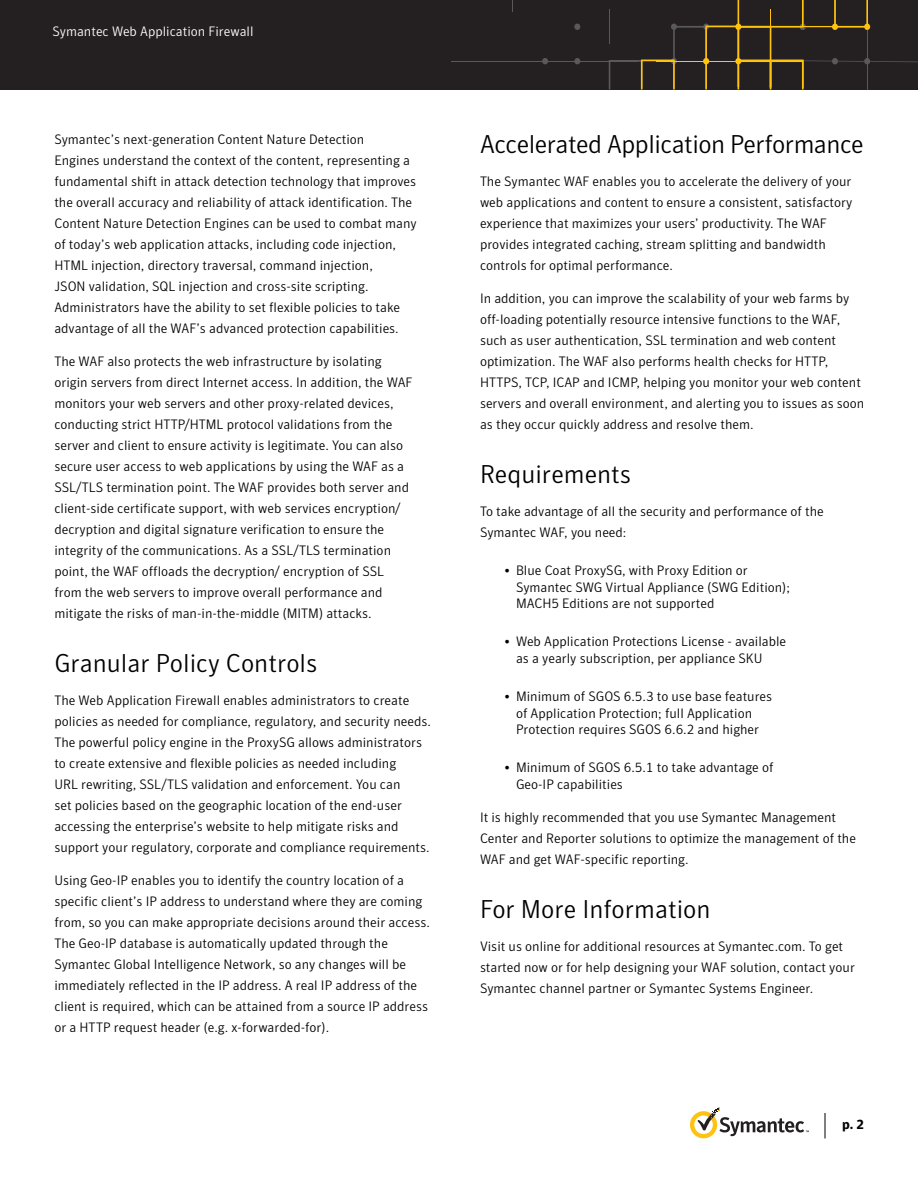
<style>
.page{position:relative;width:918px;height:1188px;background:#fff}
.page>*{position:absolute;margin:0;border:0;box-sizing:border-box;transform-origin:0 0}
.Section_header{font:300 25.5px "Symantec Sans";color:#000}
.Section_header-2{font:300 25.5px "Symantec Sans";letter-spacing:-.02em;color:#000}
.Body_text{font:300 13.5px/21px "Symantec Sans";color:#000}
.t1{font:300 13.5px "Symantec Sans";color:#fff}
.t2{font:700 13.5px "Symantec Sans";color:#000}
</style>
<div class="page">
<div style="left:0;top:0;width:918px;height:90px;background:#241f21"></div>
<hr style="left:451px;top:61px;width:187px;height:1px;background:#59595c">
<svg style="left:542px;top:58px;width:6px;height:6px"></svg>
<svg style="left:574px;top:58px;width:6px;height:6px"></svg>
<svg style="left:574px;top:24px;width:6px;height:6px"></svg>
<svg style="left:609px;top:0;width:309px;height:90px"></svg>
<svg style="left:690px;top:1107px;width:119px;height:31px"></svg>
<svg style="left:825px;top:1113px;width:1px;height:25px"></svg>
<p class="t1" style="left:52px;top:24px;width:203px">Symantec Web Application Firewall</p>
<p class="Body_text" style="left:54px;top:129px;width:364px">Symantec’s next-generation Content Nature Detection<br>Engines understand the context of the content, representing a fundamental shift in attack detection technology that improves the overall accuracy and reliability of attack identification. The Content Nature Detection Engines can be used to combat many of today’s web application attacks, including code injection, HTML injection, directory traversal, command injection,<br>JSON validation, SQL injection and cross-site scripting.<br>Administrators have the ability to set flexible policies to take advantage of all the WAF’s advanced protection capabilities.</p>
<p class="Body_text" style="left:54px;top:351px;width:359px">The WAF also protects the web infrastructure by isolating origin servers from direct Internet access. In addition, the WAF monitors your web servers and other proxy-related devices, conducting strict HTTP/HTML protocol validations from the server and client to ensure activity is legitimate. You can also secure user access to web applications by using the WAF as a SSL/TLS termination point. The WAF provides both server and client-side certificate support, with web services encryption/ decryption and digital signature verification to ensure the integrity of the communications. As a SSL/TLS termination point, the WAF offloads the decryption/ encryption of SSL from the web servers to improve overall performance and mitigate the risks of man-in-the-middle (MITM) attacks.</p>
<p class="Section_header" style="left:54px;top:649px;width:265px">Granular Policy Controls</p>
<p class="Body_text" style="left:54px;top:690px;width:378px">The Web Application Firewall enables administrators to create policies as needed for compliance, regulatory, and security needs.<br>The powerful policy engine in the ProxySG allows administrators to create extensive and flexible policies as needed including<br>URL rewriting, SSL/TLS validation and enforcement. You can<br>set policies based on the geographic location of the end-user accessing the enterprise’s website to help mitigate risks and support your regulatory, corporate and compliance requirements.</p>
<p class="Body_text" style="left:54px;top:870px;width:377px">Using Geo-IP enables you to identify the country location of a specific client’s IP address to understand where they are coming from, so you can make appropriate decisions around their access.<br>The Geo-IP database is automatically updated through the Symantec Global Intelligence Network, so any changes will be immediately reflected in the IP address. A real IP address of the client is required, which can be attained from a source IP address or a HTTP request header (e.g. x-forwarded-for).</p>
<p class="Section_header-2" style="left:480px;top:129px;width:385px">Accelerated Application Performance</p>
<p class="Body_text" style="left:480px;top:171px;width:374px">The Symantec WAF enables you to accelerate the delivery of your web applications and content to ensure a consistent, satisfactory experience that maximizes your users’ productivity. The WAF provides integrated caching, stream splitting and bandwidth controls for optimal performance.</p>
<p class="Body_text" style="left:480px;top:288px;width:386px">In addition, you can improve the scalability of your web farms by off-loading potentially resource intensive functions to the WAF, such as user authentication, SSL termination and web content optimization. The WAF also performs health checks for HTTP, HTTPS, TCP, ICAP and ICMP, helping you monitor your web content servers and overall environment, and alerting you to issues as soon as they occur quickly address and resolve them.</p>
<p class="Section_header" style="left:480px;top:459px;width:153px">Requirements</p>
<p class="Body_text" style="left:480px;top:501px;width:345px">To take advantage of all the security and performance of the<br>Symantec WAF, you need:</p>
<p class="Body_text" style="left:516px;top:562px;width:276px;line-height:16.8px;text-indent:-12px">• Blue Coat ProxySG, with Proxy Edition or<br>Symantec SWG Virtual Appliance (SWG Edition);<br>MACH5 Editions are not supported</p>
<p class="Body_text" style="left:516px;top:633px;width:272px;line-height:16.8px;text-indent:-12px">• Web Application Protections License - available as a yearly subscription, per appliance SKU</p>
<p class="Body_text" style="left:516px;top:688px;width:258px;line-height:16.8px;text-indent:-12px">• Minimum of SGOS 6.5.3 to use base features of Application Protection; full Application<br>Protection requires SGOS 6.6.2 and higher</p>
<p class="Body_text" style="left:516px;top:759px;width:259px;line-height:16.8px;text-indent:-12px">• Minimum of SGOS 6.5.1 to take advantage of<br>Geo-IP capabilities</p>
<p class="Body_text" style="left:480px;top:807px;width:378px">It is highly recommended that you use Symantec Management<br>Center and Reporter solutions to optimize the management of the<br>WAF and get WAF-specific reporting.</p>
<p class="Section_header" style="left:480px;top:894px;width:232px">For More Information</p>
<p class="Body_text" style="left:480px;top:936px;width:376px">Visit us online for additional resources at Symantec.com. To get started now or for help designing your WAF solution, contact your<br>Symantec channel partner or Symantec Systems Engineer.</p>
<p class="t2" style="left:842px;top:1116px;width:23px">p. 2</p>
</div>
